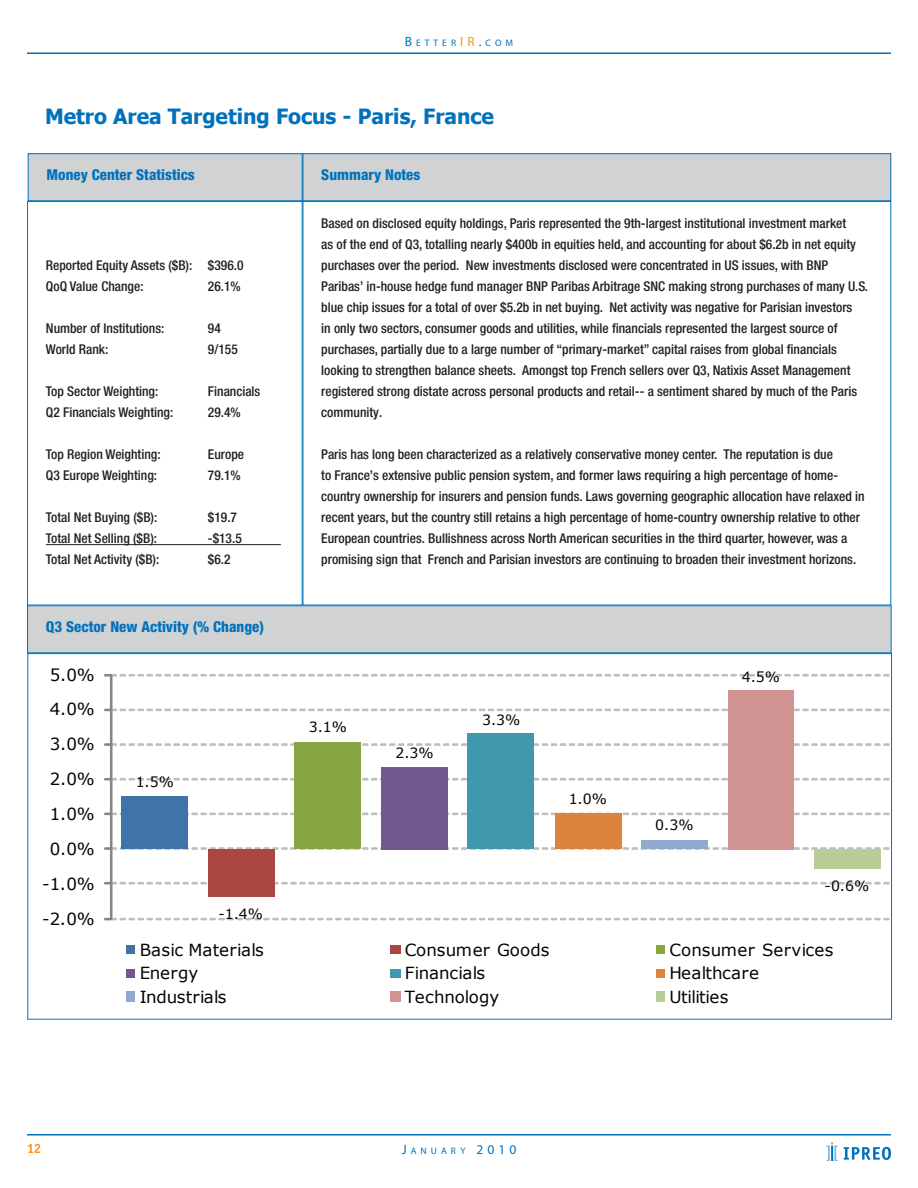
<style>
.page{position:relative;width:918px;height:1188px;background:#fff}
.page>*{position:absolute;margin:0;border:0;box-sizing:border-box;transform-origin:0 0}
.t1{font:700 21px "Tahoma";color:#0072bc}
.t2{font:16.65px "Verdana";color:#040503}
.t3{font:16.65px "Verdana";letter-spacing:-.02em;color:#040503}
.t4{font:16.65px "Verdana";letter-spacing:-.04em;color:#040503}
.t5{font:800 condensed 15px "Helvetica Neue LT Pro";color:#0072bc}
.t6{font:14.1px "Verdana";color:#040503}
.t7{font:500 condensed 13.5px/21px "Helvetica Neue LT Pro";color:#231f20}
.t8{font:700 13.5px "Officina Sans ITC Std";color:#f7931d}
.t9{font:9.45px "Myriad Pro";letter-spacing:.43em;color:#0072bc}
.s1{font-size:13.5px}
.s2{font-size:13.5px;color:#f7931d}
</style>
<div class="page">
<hr style="left:27px;top:1134px;width:864px;height:2px;background:#0072bc">
<hr style="left:27px;top:52px;width:864px;height:2px;background:#0072bc">
<svg style="left:844px;top:1147px;width:47px;height:13px"></svg>
<svg style="left:826px;top:1142px;width:12px;height:19px"></svg>
<hr style="left:46px;top:544px;width:235px;height:1px;background:#231f20">
<div style="left:27px;top:201px;width:276px;height:404px;border:1px solid #0072bc"></div>
<div style="left:28px;top:606px;width:863px;height:47px;background:#d1d2d4"></div>
<div style="left:27px;top:605px;width:865px;height:48px;border:1px solid #0072bc"></div>
<div style="left:28px;top:154px;width:274px;height:47px;background:#d1d2d4"></div>
<div style="left:28px;top:153px;width:275px;height:48px;border:1px solid #0072bc"></div>
<div style="left:303px;top:154px;width:588px;height:47px;background:#d1d2d4"></div>
<div style="left:303px;top:153px;width:588px;height:48px;border:1px solid #0072bc"></div>
<svg style="left:110px;top:674px;width:780px;height:247px"></svg>
<div style="left:121px;top:797px;width:67px;height:52px;background:#4073a8"></div>
<div style="left:208px;top:849px;width:67px;height:48px;background:#aa4542"></div>
<div style="left:294px;top:743px;width:67px;height:106px;background:#84a540"></div>
<div style="left:381px;top:767px;width:67px;height:82px;background:#715990"></div>
<div style="left:467px;top:734px;width:67px;height:115px;background:#4098af"></div>
<div style="left:555px;top:813px;width:66px;height:36px;background:#dc843b"></div>
<div style="left:641px;top:840px;width:66px;height:9px;background:#92a9cf"></div>
<div style="left:728px;top:690px;width:65px;height:159px;background:#cf9392"></div>
<div style="left:814px;top:849px;width:67px;height:19px;background:#b9ce96"></div>
<div style="left:110px;top:675px;width:3px;height:245px;border:1px solid #868686"></div>
<svg style="left:104px;top:918px;width:8px;height:2px"></svg>
<svg style="left:104px;top:882px;width:8px;height:2px"></svg>
<svg style="left:104px;top:847px;width:8px;height:3px"></svg>
<svg style="left:104px;top:813px;width:8px;height:2px"></svg>
<svg style="left:104px;top:778px;width:8px;height:3px"></svg>
<svg style="left:104px;top:743px;width:8px;height:3px"></svg>
<svg style="left:104px;top:709px;width:8px;height:2px"></svg>
<svg style="left:104px;top:674px;width:8px;height:3px"></svg>
<div style="left:126px;top:945px;width:9px;height:9px;background:#4073a8"></div>
<div style="left:390px;top:945px;width:11px;height:9px;background:#aa4542"></div>
<div style="left:656px;top:945px;width:9px;height:9px;background:#84a540"></div>
<div style="left:126px;top:969px;width:9px;height:9px;background:#715990"></div>
<div style="left:390px;top:969px;width:11px;height:9px;background:#4098af"></div>
<div style="left:656px;top:969px;width:9px;height:9px;background:#dc843b"></div>
<div style="left:126px;top:992px;width:9px;height:10px;background:#92a9cf"></div>
<div style="left:390px;top:992px;width:11px;height:10px;background:#cf9392"></div>
<div style="left:656px;top:992px;width:9px;height:10px;background:#b9ce96"></div>
<p class="t9" style="left:405px;top:37px;width:110px"><span class="s1">B</span>ETTER<span class="s2">IR</span><span class="s1">.</span>COM</p>
<h1 class="t1" style="left:45px;top:102px;width:451px">Metro Area Targeting Focus - Paris, France</h1>
<p class="t5" style="left:47px;top:166px;width:150px">Money Center Statistics</p>
<p class="t5" style="left:321px;top:166px;width:101px">Summary Notes</p>
<p class="t7" style="left:46px;top:255px;width:199px">Reported Equity Assets ($B): $396.0<br>QoQ Value Change:</p>
<p class="t7" style="left:208px;top:276px;width:34px">26.1%</p>
<p class="t7" style="left:46px;top:318px;width:120px">Number of Institutions:</p>
<p class="t7" style="left:208px;top:318px;width:14px">94</p>
<p class="t7" style="left:46px;top:339px;width:64px">World Rank:</p>
<p class="t7" style="left:208px;top:339px;width:31px">9/155</p>
<p class="t7" style="left:46px;top:381px;width:114px">Top Sector Weighting:</p>
<p class="t7" style="left:208px;top:381px;width:54px">Financials</p>
<p class="t7" style="left:46px;top:402px;width:129px">Q2 Financials Weighting:</p>
<p class="t7" style="left:208px;top:402px;width:34px">29.4%</p>
<p class="t7" style="left:46px;top:444px;width:116px">Top Region Weighting:</p>
<p class="t7" style="left:208px;top:444px;width:38px">Europe</p>
<p class="t7" style="left:46px;top:465px;width:113px">Q3 Europe Weighting:</p>
<p class="t7" style="left:208px;top:465px;width:34px">79.1%</p>
<p class="t7" style="left:46px;top:507px;width:113px">Total Net Buying ($B):</p>
<p class="t7" style="left:208px;top:507px;width:31px">$19.7</p>
<p class="t7" style="left:46px;top:528px;width:113px">Total Net Selling ($B):</p>
<p class="t7" style="left:208px;top:528px;width:35px">-$13.5</p>
<p class="t7" style="left:46px;top:549px;width:115px">Total Net Activity ($B):</p>
<p class="t7" style="left:208px;top:549px;width:24px">$6.2</p>
<p class="t5" style="left:46px;top:618px;width:220px">Q3 Sector New Activity (% Change)</p>
<p class="t2" style="left:50px;top:664px;width:46px">5.0%</p>
<p class="t2" style="left:50px;top:699px;width:46px">4.0%</p>
<p class="t2" style="left:50px;top:734px;width:46px">3.0%</p>
<p class="t2" style="left:50px;top:769px;width:46px">2.0%</p>
<p class="t2" style="left:50px;top:803px;width:46px">1.0%</p>
<p class="t2" style="left:50px;top:838px;width:46px">0.0%</p>
<p class="t2" style="left:42px;top:873px;width:54px">-1.0%</p>
<p class="t2" style="left:42px;top:908px;width:54px">-2.0%</p>
<p class="t6" style="left:136px;top:773px;width:40px">1.5%</p>
<p class="t6" style="left:218px;top:905px;width:46px">-1.4%</p>
<p class="t7" style="left:321px;top:213px;width:548px">Based on disclosed equity holdings, Paris represented the 9th-largest institutional investment market<br>as of the end of Q3, totalling nearly $400b in equities held, and accounting for about $6.2b in net equity purchases over the period. New investments disclosed were concentrated in US issues, with BNP Paribas’ in-house hedge fund manager BNP Paribas Arbitrage SNC making strong purchases of many U.S. blue chip issues for a total of over $5.2b in net buying. Net activity was negative for Parisian investors<br>in only two sectors, consumer goods and utilities, while financials represented the largest source of purchases, partially due to a large number of “primary-market” capital raises from global financials looking to strengthen balance sheets. Amongst top French sellers over Q3, Natixis Asset Management registered strong distate across personal products and retail-- a sentiment shared by much of the Paris community.</p>
<p class="t7" style="left:321px;top:444px;width:545px">Paris has long been characterized as a relatively conservative money center. The reputation is due<br>to France’s extensive public pension system, and former laws requiring a high percentage of home&shy;country ownership for insurers and pension funds. Laws governing geographic allocation have relaxed in recent years, but the country still retains a high percentage of home-country ownership relative to other European countries. Bullishness across North American securities in the third quarter, however, was a promising sign that French and Parisian investors are continuing to broaden their investment horizons.</p>
<p class="t6" style="left:309px;top:718px;width:40px">3.1%</p>
<p class="t6" style="left:395px;top:744px;width:40px">2.3%</p>
<p class="t6" style="left:482px;top:711px;width:40px">3.3%</p>
<p class="t6" style="left:569px;top:790px;width:40px">1.0%</p>
<p class="t6" style="left:742px;top:667px;width:40px">4.5%</p>
<p class="t6" style="left:655px;top:816px;width:40px">0.3%</p>
<p class="t6" style="left:825px;top:877px;width:46px">-0.6%</p>
<p class="t2" style="left:140px;top:939px;width:126px">Basic Materials</p>
<p class="t2" style="left:405px;top:939px;width:146px">Consumer Goods</p>
<p class="t2" style="left:670px;top:939px;width:165px">Consumer Services</p>
<p class="t2" style="left:140px;top:963px;width:60px">Energy</p>
<p class="t3" style="left:405px;top:963px;width:82px">Financials</p>
<p class="t2" style="left:670px;top:963px;width:91px">Healthcare</p>
<p class="t2" style="left:140px;top:986px;width:88px">Industrials</p>
<p class="t2" style="left:405px;top:986px;width:96px">Technology</p>
<p class="t4" style="left:670px;top:986px;width:60px">Utilities</p>
<p class="t8" style="left:27px;top:1141px;width:15px">12</p>
<p class="t9" style="left:402px;top:1145px;width:116px"><span class="s1">J</span>AN UARY <span class="s1">2010</span></p>
</div>
